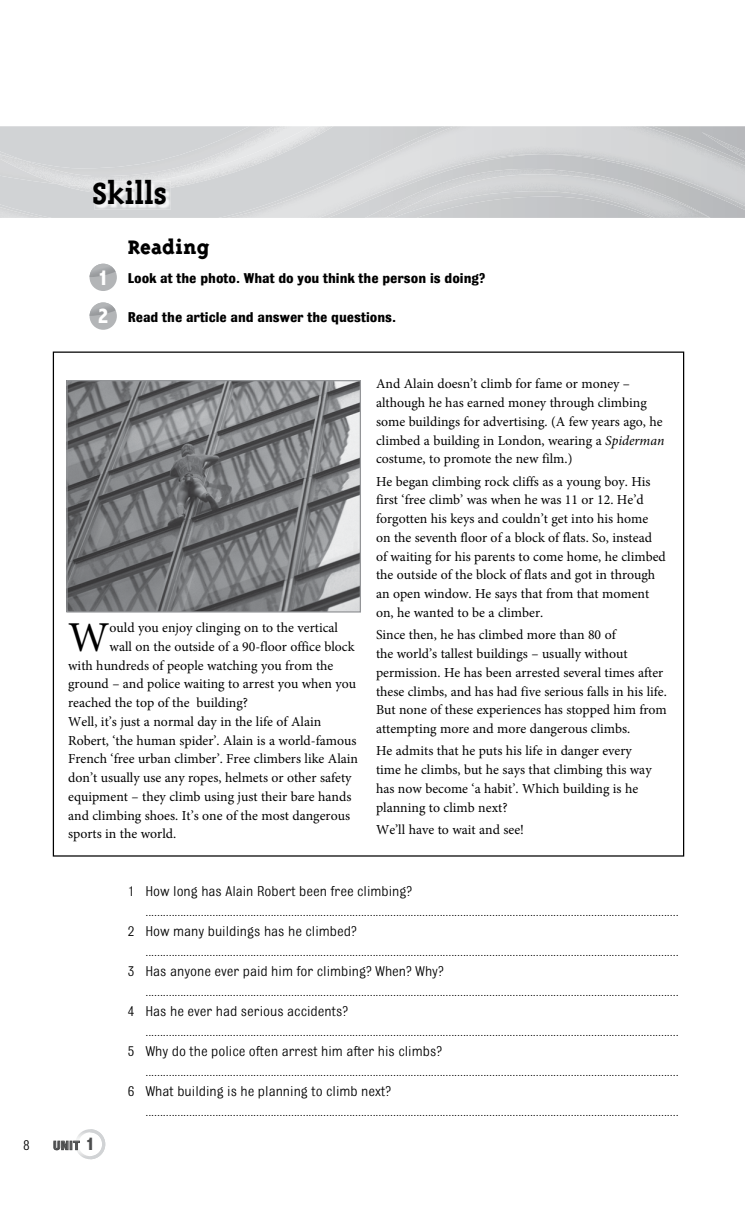
<style>
.page{position:relative;width:745px;height:1218px;background:#fff}
.page>*{position:absolute;margin:0;border:0;box-sizing:border-box;transform-origin:0 0}
.t1{font:42.62px "Minion Pro";color:#000}
.t2{font:700 35px "Triplex Serif";letter-spacing:-.005em;color:#000}
.t3{font:800 22.5px "Triplex Serif";color:#000}
.t4{font:800 condensed 22.12px/38.8px "Abadi";color:#fff;scale:.96 1}
.t5{font:15px "Bulldog";color:#000}
.t6{font:700 15px "Bulldog";color:#000}
.t7{font:13.75px/18.8px "Minion Pro";color:#000}
.t8{font:700 condensed 11.88px "Univers";color:#4c4d4e}
.s1{font-style:italic}
.s2{font-family:"Abadi";font-weight:800;font-size:18.75px}
</style>
<div class="page">
<img style="left:0;top:126px;width:744px;height:92px">
<img style="left:701px;top:132px;width:43px;height:27px">
<img style="left:0;top:126px;width:333px;height:66px">
<img style="left:0;top:126px;width:310px;height:60px">
<img style="left:75px;top:1129px;width:15px;height:30px">
<img style="left:90px;top:1129px;width:15px;height:30px">
<svg style="left:53px;top:1140px;width:27px;height:10px"></svg>
<img style="left:94px;top:193px;width:77px;height:17px">
<img style="left:94px;top:181px;width:77px;height:12px">
<img style="left:94px;top:181px;width:58px;height:5px">
<div style="left:89px;top:264px;width:28px;height:27px;background:#b3b5b7;border-radius:50%"></div>
<svg style="left:89px;top:264px;width:26px;height:13px"></svg>
<div style="left:89px;top:302px;width:28px;height:28px;background:#b3b5b7;border-radius:50%"></div>
<svg style="left:89px;top:302px;width:26px;height:14px"></svg>
<img style="left:68px;top:382px;width:291px;height:228px">
<div style="left:66px;top:380px;width:295px;height:232px;border:1px solid #939598"></div>
<h2 class="t2" style="left:92px;top:174px;width:77px">Skills</h2>
<h3 class="t3" style="left:128px;top:234px;width:83px">Reading</h3>
<p class="t6" style="left:128px;top:271px;width:359px">Look at the photo. What do you think the person is doing?</p>
<p class="t6" style="left:128px;top:309px;width:270px">Read the article and answer the questions.</p>
<h3 class="t4" style="left:98px;top:258px;width:13px">1<br>2</h3>
<h1 class="t1" style="left:68px;top:608px;width:43px">W</h1>
<p class="t7" style="left:109px;top:618px;width:230px">ould you enjoy clinging on to the vertical</p>
<p class="t7" style="left:109px;top:637px;width:246px">wall on the outside of a 90-floor office block</p>
<p class="t7" style="left:68px;top:656px;width:266px">with hundreds of people watching you from the</p>
<p class="t7" style="left:68px;top:674px;width:289px">ground – and police waiting to arrest you when you</p>
<p class="t7" style="left:68px;top:693px;width:181px">reached the top of the building?</p>
<p class="t7" style="left:68px;top:712px;width:254px">Well, it’s just a normal day in the life of Alain</p>
<p class="t7" style="left:68px;top:731px;width:290px">Robert, ‘the human spider’. Alain is a world-famous</p>
<p class="t7" style="left:68px;top:749px;width:291px">French ‘free urban climber’. Free climbers like Alain</p>
<p class="t7" style="left:68px;top:768px;width:285px">don’t usually use any ropes, helmets or other safety</p>
<p class="t7" style="left:68px;top:787px;width:284px">equipment – they climb using just their bare hands</p>
<p class="t7" style="left:68px;top:806px;width:283px">and climbing shoes. It’s one of the most dangerous</p>
<p class="t7" style="left:68px;top:824px;width:109px">sports in the world.</p>
<p class="t7" style="left:376px;top:374px;width:290px">And Alain doesn’t climb for fame or money – although he has earned money through climbing some buildings for advertising. (A few years ago, he climbed a building in London, wearing a <span class="s1">Spiderman </span>costume, to promote the new film.)</p>
<p class="t7" style="left:376px;top:472px;width:291px">He began climbing rock cliffs as a young boy. His first ‘free climb’ was when he was 11 or 12. He’d forgotten his keys and couldn’t get into his home on the seventh floor of a block of flats. So, instead of waiting for his parents to come home, he climbed the outside of the block of flats and got in through an open window. He says that from that moment on, he wanted to be a climber.</p>
<p class="t7" style="left:376px;top:625px;width:292px">Since then, he has climbed more than 80 of<br>the world’s tallest buildings – usually without permission. He has been arrested several times after these climbs, and has had five serious falls in his life.<br>But none of these experiences has stopped him from attempting more and more dangerous climbs.</p>
<p class="t7" style="left:376px;top:741px;width:277px">He admits that he puts his life in danger every time he climbs, but he says that climbing this way has now become ‘a habit’. Which building is he planning to climb next?</p>
<p class="t7" style="left:376px;top:820px;width:149px">We’ll have to wait and see!</p>
<p class="t5" style="left:23px;top:1137px;width:8px">8</p>
<p class="t8" style="left:53px;top:1138px;width:43px">UNIT <span class="s2">1</span></p>
<p class="t5" style="left:128px;top:883px;width:286px">1 How long has Alain Robert been free climbing?</p>
<p class="t5" style="left:145px;top:903px;width:534px">.......................................................................................................................................................................................</p>
<p class="t5" style="left:128px;top:923px;width:230px">2 How many buildings has he climbed?</p>
<p class="t5" style="left:145px;top:943px;width:534px">.......................................................................................................................................................................................</p>
<p class="t5" style="left:128px;top:963px;width:317px">3 Has anyone ever paid him for climbing? When? Why?</p>
<p class="t5" style="left:145px;top:983px;width:534px">.......................................................................................................................................................................................</p>
<p class="t5" style="left:128px;top:1003px;width:222px">4 Has he ever had serious accidents?</p>
<p class="t5" style="left:145px;top:1023px;width:534px">.......................................................................................................................................................................................</p>
<p class="t5" style="left:128px;top:1043px;width:315px">5 Why do the police often arrest him after his climbs?</p>
<p class="t5" style="left:145px;top:1063px;width:534px">.......................................................................................................................................................................................</p>
<p class="t5" style="left:128px;top:1083px;width:264px">6 What building is he planning to climb next?</p>
<p class="t5" style="left:145px;top:1103px;width:534px">.......................................................................................................................................................................................</p>
</div>
